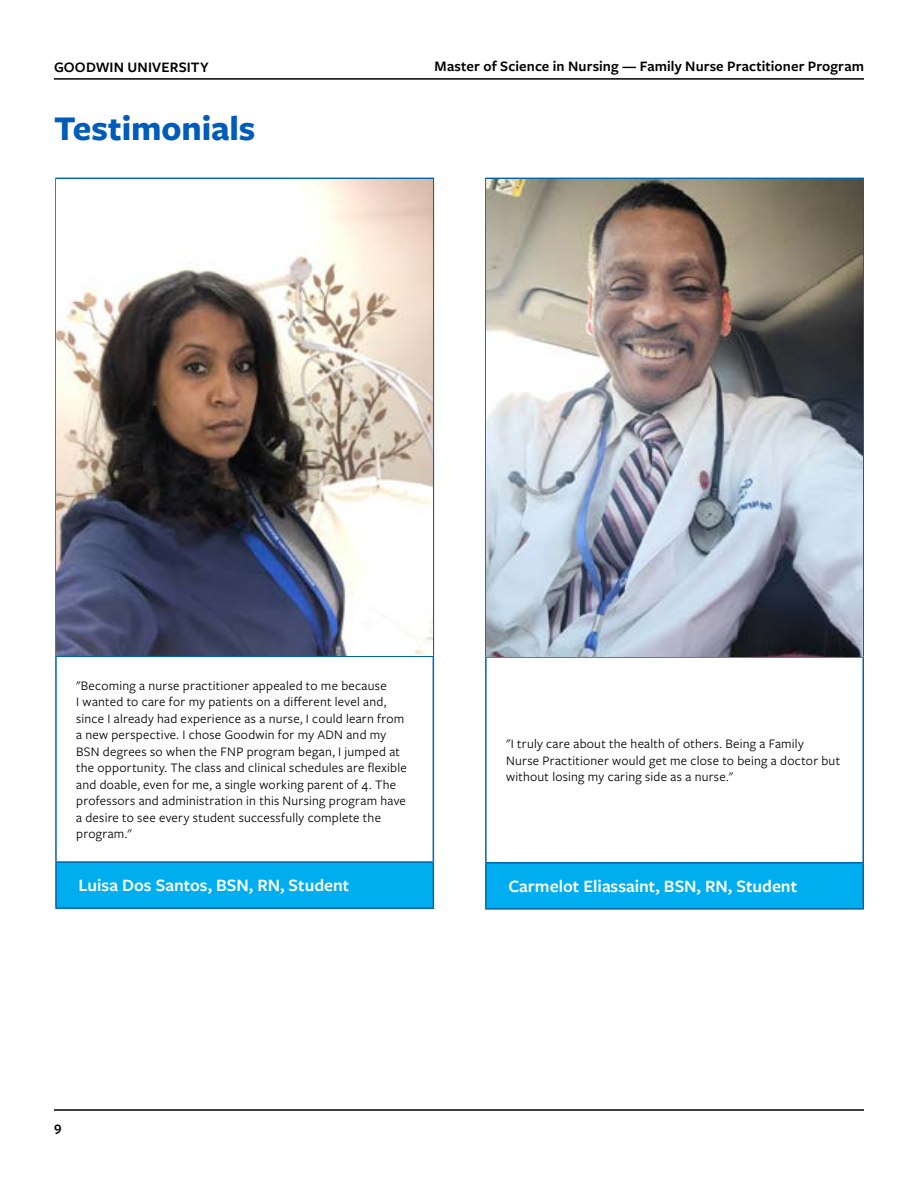
<style>
.page{position:relative;width:918px;height:1188px;background:#fff}
.page>*{position:absolute;margin:0;border:0;box-sizing:border-box;transform-origin:0 0}
.t1{font:700 36px "Freight Sans Pro";color:#005cb9}
.t2{font:600 18px "Freight Sans Pro";color:#fff}
.t3{font:600 15px "Freight Sans Pro";letter-spacing:.01em;color:#000}
.t4{font:13.5px/16.5px "Freight Sans Pro";letter-spacing:.02em;color:#000}
</style>
<div class="page">
<hr style="left:54px;top:78px;width:810px;height:2px;background:#000">
<hr style="left:54px;top:1109px;width:810px;height:2px;background:#000">
<div style="left:56px;top:862px;width:377px;height:46px;background:#00aeef"></div>
<hr style="left:55px;top:178px;width:379px;height:1px;background:#0064a8">
<hr style="left:55px;top:179px;width:2px;height:477px;background:#0064a8">
<hr style="left:55px;top:656px;width:379px;height:1px;background:#0064a8">
<hr style="left:55px;top:657px;width:2px;height:204px;background:#0064a8">
<hr style="left:55px;top:861px;width:379px;height:2px;background:#0064a8">
<hr style="left:55px;top:863px;width:2px;height:44px;background:#0064a8">
<hr style="left:55px;top:907px;width:379px;height:2px;background:#0064a8">
<hr style="left:433px;top:179px;width:1px;height:477px;background:#0064a8">
<hr style="left:433px;top:657px;width:1px;height:204px;background:#0064a8">
<hr style="left:433px;top:863px;width:1px;height:44px;background:#0064a8">
<img style="left:57px;top:179px;width:376px;height:477px">
<div style="left:486px;top:863px;width:377px;height:46px;background:#00aeef"></div>
<hr style="left:485px;top:178px;width:379px;height:1px;background:#0064a8">
<hr style="left:485px;top:179px;width:2px;height:477px;background:#0064a8">
<hr style="left:485px;top:656px;width:379px;height:2px;background:#0064a8">
<hr style="left:485px;top:658px;width:2px;height:204px;background:#0064a8">
<hr style="left:485px;top:862px;width:379px;height:2px;background:#0064a8">
<hr style="left:485px;top:864px;width:2px;height:44px;background:#0064a8">
<hr style="left:485px;top:908px;width:379px;height:2px;background:#0064a8">
<hr style="left:862px;top:179px;width:2px;height:477px;background:#0064a8">
<hr style="left:862px;top:658px;width:2px;height:204px;background:#0064a8">
<hr style="left:862px;top:864px;width:2px;height:44px;background:#0064a8">
<img style="left:487px;top:179px;width:375px;height:477px">
<p class="t3" style="left:54px;top:57px;width:156px">GOODWIN UNIVERSITY</p>
<h1 class="t1" style="left:54px;top:103px;width:203px">Testimonials</h1>
<p class="t3" style="left:435px;top:56px;width:431px">Master of Science in Nursing — Family Nurse Practitioner Program</p>
<p class="t4" style="left:76px;top:676px;width:332px">"Becoming a nurse practitioner appealed to me because<br>I wanted to care for my patients on a different level and, since I already had experience as a nurse, I could learn from a new perspective. I chose Goodwin for my ADN and my BSN degrees so when the FNP program began, I jumped at the opportunity. The class and clinical schedules are flexible and doable, even for me, a single working parent of 4. The professors and administration in this Nursing program have a desire to see every student successfully complete the program."</p>
<h2 class="t2" style="left:78px;top:873px;width:272px">Luisa Dos Santos, BSN, RN, Student</h2>
<p class="t3" style="left:54px;top:1119px;width:9px">9</p>
<p class="t4" style="left:506px;top:735px;width:336px">"I truly care about the health of others. Being a Family<br>Nurse Practitioner would get me close to being a doctor but without losing my caring side as a nurse."</p>
<h2 class="t2" style="left:508px;top:874px;width:290px">Carmelot Eliassaint, BSN, RN, Student</h2>
</div>
